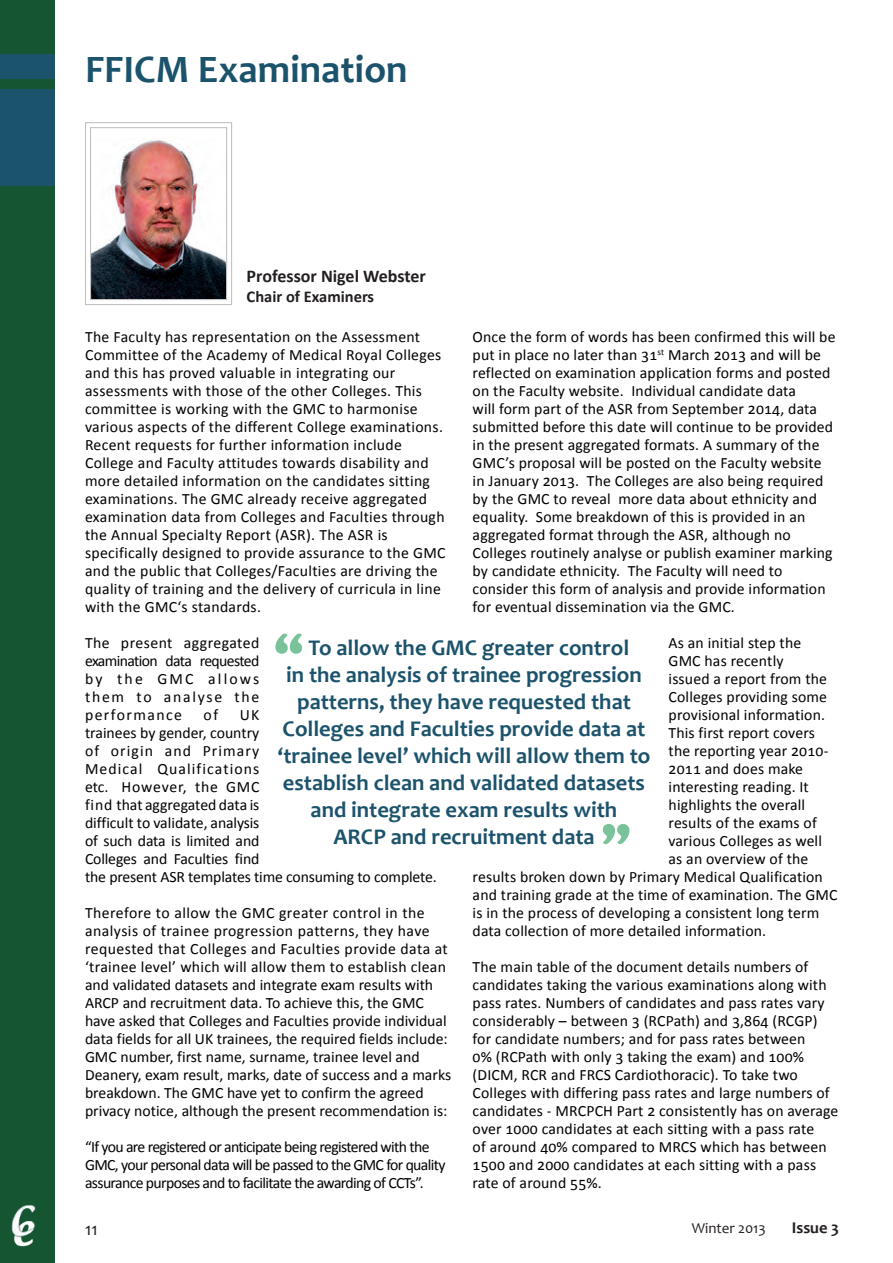
<style>
.page{position:relative;width:893px;height:1263px;background:#fff}
.page>*{position:absolute;margin:0;border:0;box-sizing:border-box;transform-origin:0 0}
.t1{font:700 39px "Candara";color:#1c536c}
.t2{font:700 22.5px/27px "Candara";color:#1c536c;text-align:center}
.t3{font:700 18px "Calibri";color:#231f20}
.t4{font:18px "Candara";color:#231f20}
.t5{font:700 16.5px "Calibri";color:#231f20}
.t6{font:700 16.5px "Candara";color:#231f20}
.t7{font:15.75px/18px "Calibri";letter-spacing:.01em;color:#000}
.t8{font:15.75px/18px "Calibri";letter-spacing:-.01em;color:#000}
.t9{font:15.75px/18px "Calibri";letter-spacing:-.04em;color:#000}
.t10{font:15px "Candara";color:#231f20}
</style>
<div class="page">
<div style="left:0;top:0;width:54px;height:1263px;background:#155531"></div>
<div style="left:0;top:89px;width:54px;height:97px;background:#1c536c"></div>
<div style="left:0;top:54px;width:54px;height:25px;background:#1c536c"></div>
<img style="left:85px;top:122px;width:147px;height:183px">
<div style="left:90px;top:127px;width:137px;height:173px;border:1px solid #bcbdc0"></div>
<svg style="left:275px;top:633px;width:27px;height:21px"></svg>
<svg style="left:603px;top:824px;width:26px;height:20px"></svg>
<img style="left:11px;top:1205px;width:25px;height:42px">
<h1 class="t1" style="left:85px;top:46px;width:324px">FFICM Examination</h1>
<p class="t3" style="left:247px;top:265px;width:181px">Professor Nigel Webster</p>
<p class="t5" style="left:247px;top:286px;width:129px">Chair of Examiners</p>
<p class="t7" style="left:85px;top:327px;width:362px">The Faculty has representation on the Assessment Committee of the Academy of Medical Royal Colleges and this has proved valuable in integrating our assessments with those of the other Colleges. This committee is working with the GMC to harmonise various aspects of the different College examinations.<br>Recent requests for further information include College and Faculty attitudes towards disability and more detailed information on the candidates sitting examinations. The GMC already receive aggregated examination data from Colleges and Faculties through the Annual Specialty Report (ASR). The ASR is specifically designed to provide assurance to the GMC and the public that Colleges/Faculties are driving the quality of training and the delivery of curricula in line with the GMC‘s standards.</p>
<p class="t7" style="left:85px;top:633px;width:176px;text-align:justify">The present aggregated examination data requested by the GMC allows them to analyse the performance</p>
<p class="t7" style="left:473px;top:327px;width:364px">Once the form of words has been confirmed this will be put in place no later than 31<sup>st</sup> March 2013 and will be reflected on examination application forms and posted on the Faculty website. Individual candidate data<br>will form part of the ASR from September 2014, data submitted before this date will continue to be provided in the present aggregated formats. A summary of the GMC’s proposal will be posted on the Faculty website in January 2013. The Colleges are also being required by the GMC to reveal more data about ethnicity and equality. Some breakdown of this is provided in an aggregated format through the ASR, although no Colleges routinely analyse or publish examiner marking by candidate ethnicity. The Faculty will need to consider this form of analysis and provide information for eventual dissemination via the GMC.</p>
<p class="t7" style="left:669px;top:633px;width:134px">As an initial step the</p>
<p class="t7" style="left:669px;top:651px;width:117px">GMC has recently</p>
<p class="t7" style="left:669px;top:669px;width:160px">issued a report from the</p>
<p class="t7" style="left:669px;top:687px;width:160px">Colleges providing some</p>
<p class="t7" style="left:669px;top:705px;width:158px">provisional information.</p>
<p class="t7" style="left:669px;top:723px;width:148px">This first report covers</p>
<p class="t7" style="left:669px;top:741px;width:161px">the reporting year 2010-</p>
<p class="t7" style="left:669px;top:759px;width:136px">2011 and does make</p>
<p class="t7" style="left:669px;top:777px;width:142px">interesting reading. It</p>
<p class="t7" style="left:669px;top:795px;width:138px">highlights the overall</p>
<p class="t7" style="left:669px;top:813px;width:150px">results of the exams of</p>
<p class="t7" style="left:669px;top:831px;width:155px">various Colleges as well</p>
<p class="t7" style="left:669px;top:849px;width:141px">as an overview of the</p>
<p class="t7" style="left:473px;top:867px;width:352px">results broken down by Primary Medical Qualification</p>
<p class="t7" style="left:473px;top:885px;width:366px">and training grade at the time of examination. The GMC</p>
<p class="t7" style="left:473px;top:903px;width:348px">is in the process of developing a consistent long term</p>
<p class="t7" style="left:473px;top:921px;width:295px">data collection of more detailed information.</p>
<p class="t7" style="left:473px;top:957px;width:367px">The main table of the document details numbers of candidates taking the various examinations along with pass rates. Numbers of candidates and pass rates vary considerably – between 3 (RCPath) and 3,864 (RCGP) for candidate numbers; and for pass rates between<br>0% (RCPath with only 3 taking the exam) and 100% (DICM, RCR and FRCS Cardiothoracic). To take two Colleges with differing pass rates and large numbers of candidates - MRCPCH Part 2 consistently has on average over 1000 candidates at each sitting with a pass rate<br>of around 40% compared to MRCS which has between 1500 and 2000 candidates at each sitting with a pass rate of around 55%.</p>
<p class="t2" style="left:278px;top:634px;width:374px">To allow the GMC greater control<br>in the analysis of trainee progression patterns, they have requested that Colleges and Faculties provide data at ‘trainee level’ which will allow them to establish clean and validated datasets and integrate exam results with<br>ARCP and recruitment data</p>
<p class="t7" style="left:204px;top:705px;width:16px">of</p>
<p class="t8" style="left:85px;top:705px;width:353px;text-indent:155px">UK<br>trainees by gender, country<br>of origin and Primary<br>Medical Qualifications<br>etc. However, the GMC<br>find that aggregated data is<br>difficult to validate, analysis<br>of such data is limited and<br>Colleges and Faculties find<br>the present ASR templates time consuming to complete.</p>
<p class="t7" style="left:85px;top:903px;width:368px">Therefore to allow the GMC greater control in the analysis of trainee progression patterns, they have requested that Colleges and Faculties provide data at ‘trainee level’ which will allow them to establish clean and validated datasets and integrate exam results with ARCP and recruitment data. To achieve this, the GMC have asked that Colleges and Faculties provide individual data fields for all UK trainees, the required fields include:<br>GMC number, first name, surname, trainee level and Deanery, exam result, marks, date of success and a marks breakdown. The GMC have yet to confirm the agreed privacy notice, although the present recommendation is:</p>
<p class="t9" style="left:85px;top:1137px;width:362px">“If you are registered or anticipate being registered with the<br>GMC, your personal data will be passed to the GMC for quality assurance purposes and to facilitate the awarding of CCTs”.</p>
<p class="t4" style="left:85px;top:1218px;width:14px">11</p>
<p class="t10" style="left:692px;top:1219px;width:76px">Winter 2013</p>
<p class="t6" style="left:792px;top:1218px;width:49px">Issue 3</p>
</div>
